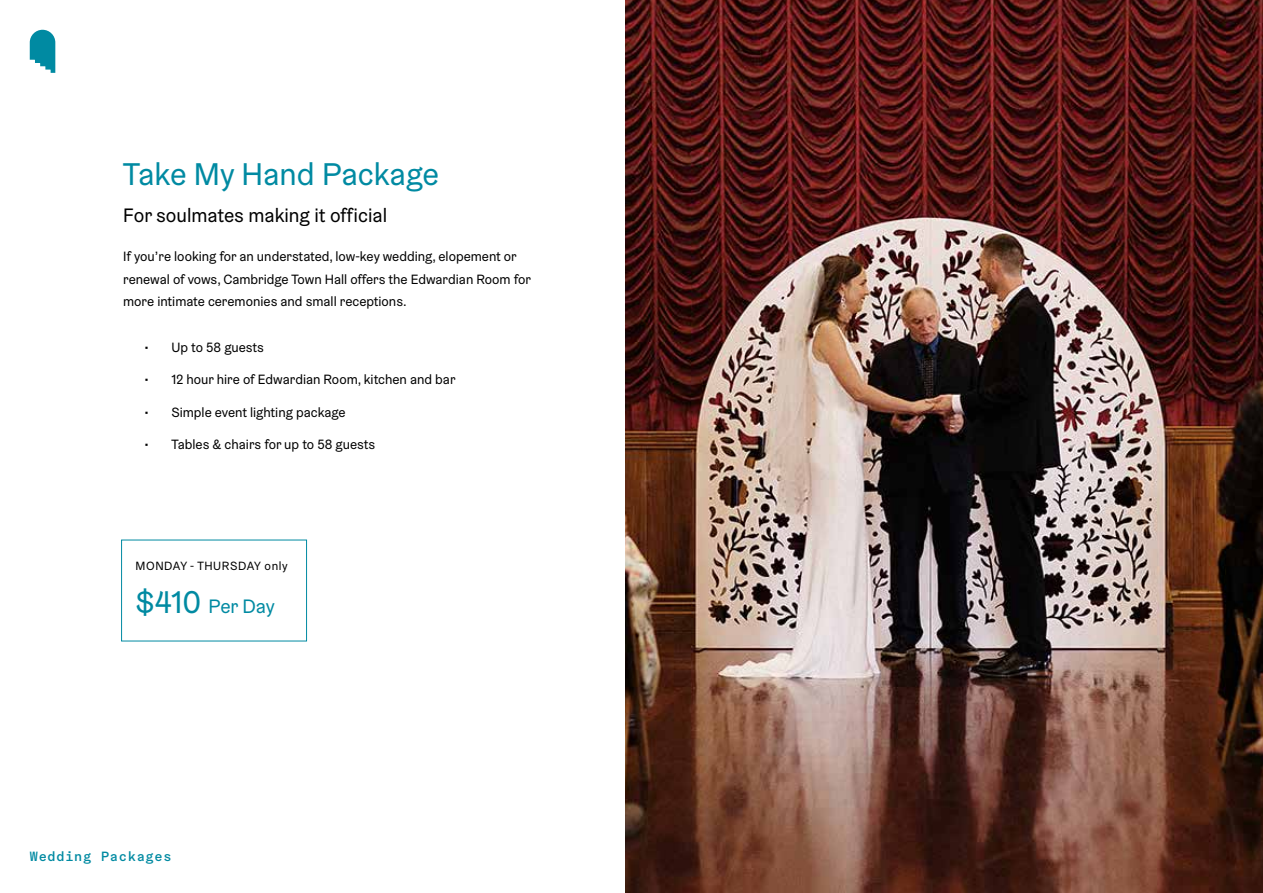
<style>
.page{position:relative;width:1263px;height:893px;background:#fff}
.page>*{position:absolute;margin:0;border:0;box-sizing:border-box;transform-origin:0 0}
.t1{font:31.5px "Graebenbach";color:#008aa2}
.t2{font:19.5px "Graebenbach";color:#000}
.t3{font:19.5px "Graebenbach";letter-spacing:-.005em;color:#008aa2}
.t4{font:13.5px/22.5px "Graebenbach";color:#000}
.t5{font:500 13.5px "Graebenbach Mono";letter-spacing:.06em;color:#008aa2}
.t6{font:12px "Graebenbach";letter-spacing:.05em;color:#000}
.s1{font-size:31.5px}
</style>
<div class="page">
<div style="left:121px;top:540px;width:186px;height:101px;border:1px solid #008aa2"></div>
<img style="left:625px;top:0;width:638px;height:893px">
<svg style="left:30px;top:30px;width:25px;height:43px"></svg>
<h1 class="t1" style="left:123px;top:154px;width:317px">Take My Hand Package</h1>
<h2 class="t2" style="left:123px;top:203px;width:265px">For soulmates making it official</h2>
<p class="t4" style="left:123px;top:245px;width:409px">If you’re looking for an understated, low-key wedding, elopement or renewal of vows, Cambridge Town Hall offers the Edwardian Room for more intimate ceremonies and small receptions.</p>
<p class="t4" style="left:144px;top:336px;width:121px">• Up to 58 guests</p>
<p class="t4" style="left:144px;top:368px;width:313px">• 12 hour hire of Edwardian Room, kitchen and bar</p>
<p class="t4" style="left:144px;top:401px;width:203px">• Simple event lighting package</p>
<p class="t4" style="left:144px;top:433px;width:232px">• Tables &amp; chairs for up to 58 guests</p>
<p class="t6" style="left:136px;top:558px;width:154px">MONDAY - THURSDAY only</p>
<h2 class="t3" style="left:136px;top:594px;width:141px"><span class="s1">$410</span> Per Day</h2>
<p class="t5" style="left:30px;top:848px;width:143px">Wedding Packages</p>
</div>
